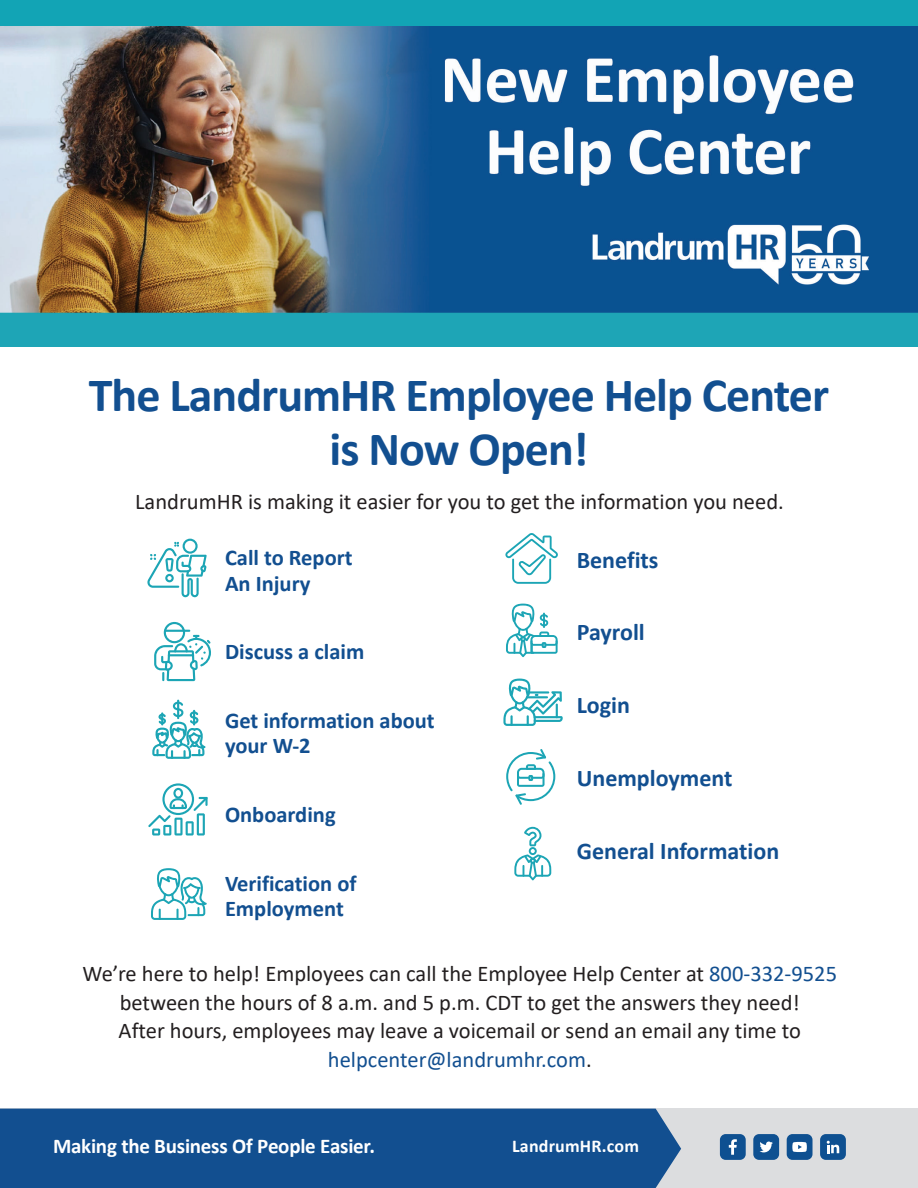
<style>
.page{position:relative;width:918px;height:1188px;background:#fff}
.page>*{position:absolute;margin:0;border:0;box-sizing:border-box;transform-origin:0 0}
.t1{font:700 48px/54px "Calibri";letter-spacing:-.02em;color:#124f90;text-align:center}
.t2{font:700 24px "Calibri";color:#124f90}
.t3{font:22.5px/28.5px "Calibri";color:#231f20;text-align:center}
.t4{font:700 22.5px/25.5px "Calibri";color:#124f90}
.t5{font:700 21px "Calibri";letter-spacing:-.01em;color:#fff}
.t6{font:700 18px "Calibri";letter-spacing:.01em;color:#fff}
.s1{color:#124f90}
</style>
<div class="page">
<img style="left:0;top:26px;width:918px;height:321px">
<div style="left:0;top:0;width:918px;height:26px;background:#12a4b5"></div>
<div style="left:0;top:1109px;width:918px;height:79px;background:#dcdddf"></div>
<div style="left:0;top:1109px;width:681px;height:79px;background:#124f90"></div>
<div style="left:720px;top:1134px;width:26px;height:26px;background:#0e5091;border-radius:6px"></div>
<svg style="left:729px;top:1139px;width:8px;height:16px"></svg>
<div style="left:787px;top:1134px;width:26px;height:26px;background:#0e5091;border-radius:6px"></div>
<svg style="left:792px;top:1142px;width:15px;height:10px"></svg>
<div style="left:820px;top:1134px;width:26px;height:26px;background:#0e5091;border-radius:6px"></div>
<svg style="left:827px;top:1141px;width:12px;height:12px"></svg>
<div style="left:753px;top:1134px;width:26px;height:26px;background:#0e5091;border-radius:6px"></div>
<svg style="left:760px;top:1142px;width:13px;height:10px"></svg>
<svg style="left:148px;top:783px;width:60px;height:53px"></svg>
<svg style="left:147px;top:539px;width:60px;height:58px"></svg>
<svg style="left:506px;top:604px;width:52px;height:53px"></svg>
<svg style="left:154px;top:622px;width:57px;height:59px"></svg>
<svg style="left:152px;top:700px;width:53px;height:59px"></svg>
<svg style="left:503px;top:679px;width:60px;height:47px"></svg>
<svg style="left:151px;top:868px;width:56px;height:52px"></svg>
<svg style="left:514px;top:827px;width:37px;height:53px"></svg>
<svg style="left:506px;top:749px;width:49px;height:56px"></svg>
<svg style="left:505px;top:533px;width:53px;height:51px"></svg>
<h1 class="t1" style="left:89px;top:367px;width:742px">The LandrumHR Employee Help Center is Now Open!</h1>
<p class="t3" style="left:135px;top:486px;width:650px">LandrumHR is making it easier for you to get the information you need.</p>
<p class="t4" style="left:225px;top:545px;width:129px">Call to Report<br>An Injury</p>
<p class="t4" style="left:225px;top:639px;width:141px">Discuss a claim</p>
<p class="t4" style="left:225px;top:707px;width:211px">Get information about your W-2</p>
<p class="t4" style="left:225px;top:802px;width:112px">Onboarding</p>
<p class="t4" style="left:225px;top:870px;width:133px">Verification of<br>Employment</p>
<p class="t2" style="left:577px;top:543px;width:83px">Benefits</p>
<p class="t2" style="left:577px;top:616px;width:70px">Payroll</p>
<p class="t2" style="left:577px;top:688px;width:55px">Login</p>
<p class="t2" style="left:577px;top:761px;width:157px">Unemployment</p>
<p class="t2" style="left:577px;top:834px;width:204px">General Information</p>
<p class="t3" style="left:83px;top:959px;width:756px">We’re here to help! Employees can call the Employee Help Center at <span class="s1">800-332-9525 </span>between the hours of 8 a.m. and 5 p.m. CDT to get the answers they need!<br>After hours, employees may leave a voicemail or send an email any time to <span class="s1">helpcenter@landrumhr.com</span>.</p>
<p class="t5" style="left:53px;top:1131px;width:324px">Making the Business Of People Easier.</p>
<p class="t6" style="left:512px;top:1133px;width:128px">LandrumHR.com</p>
</div>
